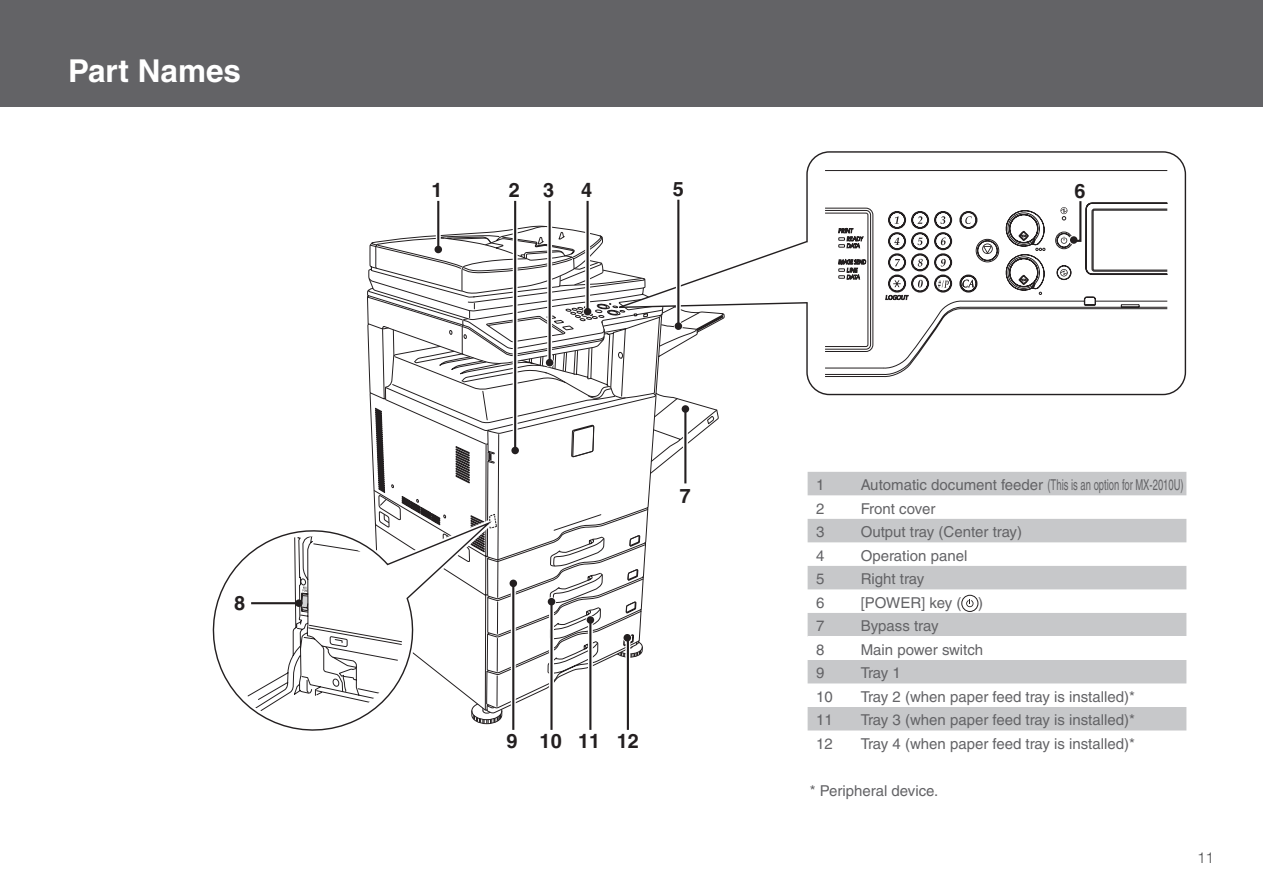
<style>
.page{position:relative;width:1263px;height:893px;background:#fff}
.page>*{position:absolute;margin:0;border:0;box-sizing:border-box;transform-origin:0 0}
.title_1{font:700 31.5px "Helvetica";color:#fff}
.t1{font:700 19.95px "Helvetica";color:#231f20}
.body{font:15px "Helvetica";color:#636366}
.t2{font:300 15px "Helvetica Neue";color:#4b4c4d}
</style>
<div class="page">
<div style="left:0;top:0;width:1263px;height:106px;background:#636366"></div>
<svg style="left:825px;top:170px;width:343px;height:207px"></svg>
<svg style="left:895px;top:216px;width:4px;height:8px"></svg>
<svg style="left:917px;top:216px;width:5px;height:8px"></svg>
<svg style="left:940px;top:216px;width:5px;height:8px"></svg>
<svg style="left:894px;top:237px;width:5px;height:8px"></svg>
<svg style="left:917px;top:238px;width:6px;height:7px"></svg>
<svg style="left:941px;top:238px;width:5px;height:7px"></svg>
<svg style="left:895px;top:259px;width:5px;height:7px"></svg>
<svg style="left:918px;top:259px;width:5px;height:8px"></svg>
<svg style="left:941px;top:259px;width:5px;height:8px"></svg>
<svg style="left:918px;top:280px;width:5px;height:7px"></svg>
<svg style="left:938px;top:280px;width:11px;height:8px"></svg>
<svg style="left:893px;top:280px;width:8px;height:7px"></svg>
<svg style="left:965px;top:216px;width:7px;height:8px"></svg>
<svg style="left:982px;top:243px;width:11px;height:11px"></svg>
<svg style="left:1060px;top:269px;width:8px;height:7px"></svg>
<svg style="left:918px;top:203px;width:5px;height:5px"></svg>
<div style="left:806px;top:151px;width:380px;height:244px;border:1px solid #231f20;border-radius:22px"></div>
<svg style="left:885px;top:295px;width:24px;height:10px"></svg>
<svg style="left:1060px;top:196px;width:25px;height:50px"></svg>
<svg style="left:962px;top:280px;width:12px;height:7px"></svg>
<svg style="left:838px;top:222px;width:28px;height:58px"></svg>
<div style="left:513px;top:201px;width:5px;height:249px;background:#cccbcb"></div>
<div style="left:547px;top:201px;width:5px;height:162px;background:#a3a1a2"></div>
<div style="left:676px;top:200px;width:5px;height:126px;background:#9f9d9d"></div>
<div style="left:436px;top:216px;width:5px;height:33px;background:#b2b0b1"></div>
<hr style="left:437px;top:201px;width:2px;height:48px;background:#231f20">
<hr style="left:514px;top:201px;width:2px;height:249px;background:#231f20">
<hr style="left:549px;top:201px;width:2px;height:161px;background:#231f20">
<hr style="left:677px;top:200px;width:2px;height:129px;background:#231f20">
<hr style="left:586px;top:201px;width:3px;height:109px;background:#231f20">
<svg style="left:212px;top:555px;width:35px;height:151px"></svg>
<div style="left:809px;top:472px;width:377px;height:24px;background:#c7c8ca"></div>
<svg style="left:809px;top:519px;width:377px;height:211px;fill:#c7c8ca"></svg>
<div style="left:808px;top:636px;width:378px;height:24px;background:#fff"></div>
<svg style="left:962px;top:595px;width:16px;height:16px"></svg>
<div style="left:961px;top:595px;width:17px;height:17px;border:1px solid #231f20;border-radius:50%"></div>
<svg style="left:966px;top:599px;width:7px;height:8px"></svg>
<svg style="left:247px;top:226px;width:562px;height:505px"></svg>
<p class="title_1" style="left:68px;top:52px;width:174px">Part Names</p>
<p class="t1" style="left:234px;top:591px;width:13px">8</p>
<p class="t1" style="left:431px;top:178px;width:13px">1</p>
<p class="t1" style="left:509px;top:178px;width:47px">2 3</p>
<p class="t1" style="left:581px;top:178px;width:13px">4</p>
<p class="t1" style="left:673px;top:177px;width:13px">5</p>
<p class="t1" style="left:1074px;top:178px;width:13px">6</p>
<p class="t1" style="left:507px;top:728px;width:134px">9 10 11 12</p>
<p class="body" style="left:816px;top:476px;width:10px">1</p>
<p class="body" style="left:861px;top:476px;width:324px">Automatic document feeder (This is an option for MX-2010U)</p>
<p class="body" style="left:816px;top:500px;width:10px">2</p>
<p class="body" style="left:861px;top:500px;width:76px">Front cover</p>
<p class="body" style="left:816px;top:523px;width:10px">3</p>
<p class="body" style="left:861px;top:523px;width:163px">Output tray (Center tray)</p>
<p class="body" style="left:816px;top:547px;width:10px">4</p>
<p class="body" style="left:861px;top:547px;width:108px">Operation panel</p>
<p class="body" style="left:816px;top:570px;width:10px">5</p>
<p class="body" style="left:861px;top:570px;width:65px">Right tray</p>
<p class="body" style="left:816px;top:594px;width:10px">6</p>
<p class="body" style="left:861px;top:594px;width:124px">[POWER] key ( )</p>
<p class="body" style="left:816px;top:617px;width:10px">7</p>
<p class="body" style="left:861px;top:617px;width:79px">Bypass tray</p>
<p class="body" style="left:816px;top:641px;width:10px">8</p>
<p class="body" style="left:861px;top:641px;width:124px">Main power switch</p>
<p class="body" style="left:816px;top:664px;width:10px">9</p>
<p class="body" style="left:861px;top:664px;width:42px">Tray 1</p>
<p class="body" style="left:816px;top:688px;width:18px">10</p>
<p class="body" style="left:861px;top:688px;width:276px">Tray 2 (when paper feed tray is installed)*</p>
<p class="body" style="left:816px;top:711px;width:18px">11</p>
<p class="body" style="left:861px;top:711px;width:276px">Tray 3 (when paper feed tray is installed)*</p>
<p class="body" style="left:816px;top:735px;width:18px">12</p>
<p class="body" style="left:861px;top:735px;width:276px">Tray 4 (when paper feed tray is installed)*</p>
<p class="body" style="left:810px;top:782px;width:130px">* Peripheral device.</p>
<p class="t2" style="left:1197px;top:849px;width:18px">11</p>
</div>
